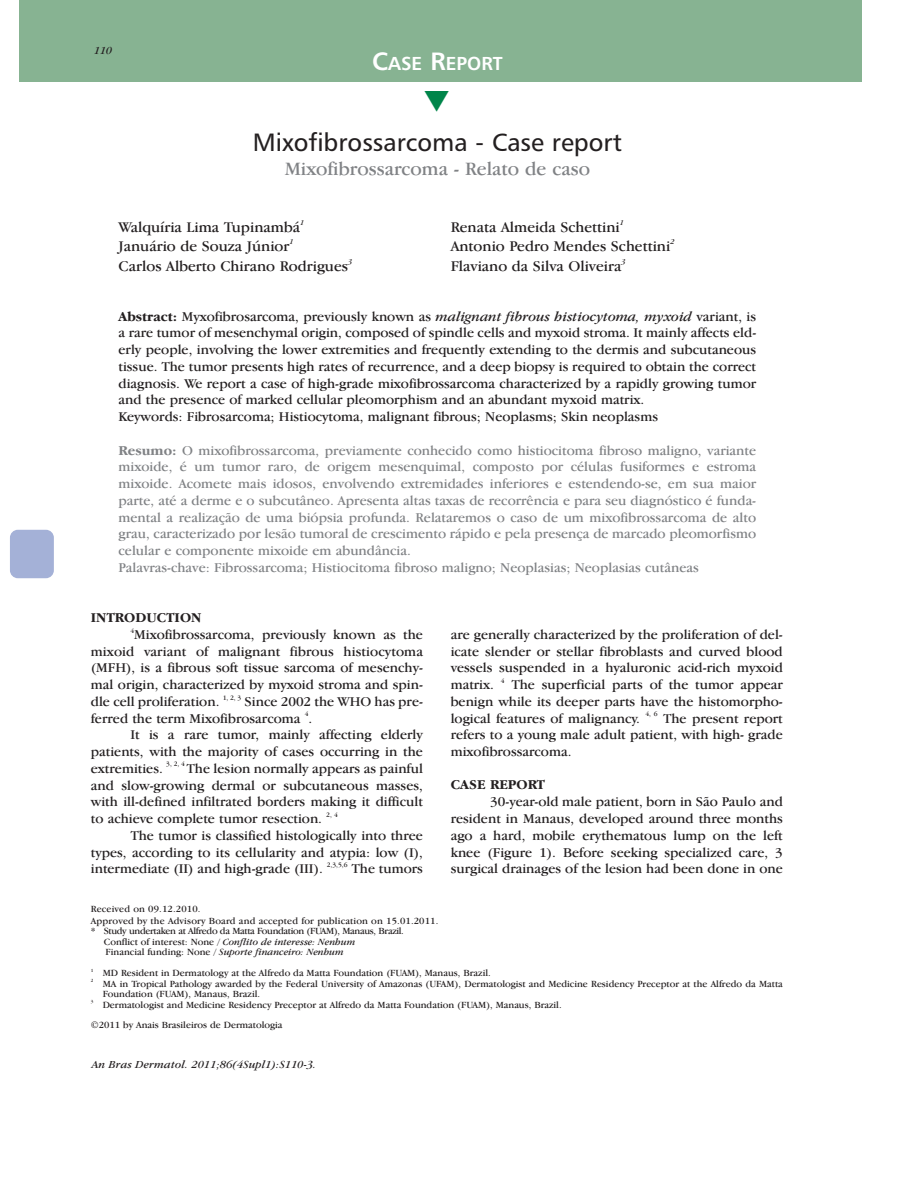
<style>
.page{position:relative;width:918px;height:1188px;background:#fff}
.page>*{position:absolute;margin:0;border:0;box-sizing:border-box;transform-origin:0 0}
.t1{font:25.05px "Humanist 777 BT Roman B";color:#231f20}
.t2{font:19.5px "Garamond IT Cby BT";color:#808285}
.t3{font:18.9px "Humanist 777 BT Bold B";color:#fff}
.t4{font:15.3px "Garamond IT Cby BT";color:#231f20}
.t5{font:13.95px/16.8px "Garamond IT Cby BT";color:#231f20;text-align:justify}
.t6{font:13.95px/16.8px "Garamond IT Cby BT";color:#808285}
.t7{font:700 13.95px "Garamond IT Cby BT";color:#231f20}
.t8{font:italic 11.1px "Garamond IT Cby BT";letter-spacing:.015em;color:#231f20}
.t9{font:9.75px/11.7px "Garamond IT Cby BT";color:#231f20}
.t10{font:9.75px/10.5px "Garamond IT Cby BT";letter-spacing:-.035em;color:#231f20}
.t11{font:italic 7.65px "Garamond IT Cby BT";color:#231f20}
.t12{font:7.05px "Garamond IT Cby BT";color:#231f20}
.t13{font:4.95px "Garamond IT Cby BT";color:#231f20}
.s1{font-size:25.05px}
.s2{font-weight:700}
.s3{font-style:italic}
</style>
<div class="page">
<div style="left:19px;top:0;width:843px;height:81px;background:#87b392"></div>
<div style="left:10px;top:530px;width:44px;height:48px;background:#a4b1d7;border-radius:8px"></div>
<p class="t8" style="left:94px;top:46px;width:20px">110</p>
<h3 class="t3" style="left:372px;top:55px;width:132px"><span class="s1">C</span>ASE <span class="s1">R</span>EPORT</h3>
<h1 class="t1" style="left:253px;top:133px;width:371px">Mixofibrossarcoma - Case report</h1>
<h2 class="t2" style="left:285px;top:161px;width:307px">Mixofibrossarcoma - Relato de caso</h2>
<p class="t4" style="left:119px;top:221px;width:183px">Walquíria Lima Tupinambá</p>
<p class="t11" style="left:300px;top:219px;width:6px">1</p>
<p class="t4" style="left:451px;top:221px;width:171px">Renata Almeida Schettini</p>
<p class="t11" style="left:620px;top:219px;width:6px">1</p>
<p class="t4" style="left:119px;top:241px;width:172px">Januário de Souza Júnior</p>
<p class="t11" style="left:290px;top:239px;width:6px">1</p>
<p class="t4" style="left:451px;top:241px;width:221px">Antonio Pedro Mendes Schettini</p>
<p class="t11" style="left:670px;top:239px;width:6px">2</p>
<p class="t4" style="left:119px;top:260px;width:231px">Carlos Alberto Chirano Rodrigues</p>
<p class="t11" style="left:348px;top:258px;width:6px">3</p>
<p class="t4" style="left:451px;top:260px;width:172px">Flaviano da Silva Oliveira</p>
<p class="t11" style="left:621px;top:258px;width:6px">3</p>
<p class="t5" style="left:119px;top:309px;width:639px;text-align:left"><span class="s2">Abstract:</span> Myxofibrosarcoma, previously known as <span class="s3">malignant fibrous histiocytoma, myxoid</span> variant, is a rare tumor of mesenchymal origin, composed of spindle cells and myxoid stroma. It mainly affects eld&shy;erly people, involving the lower extremities and frequently extending to the dermis and subcutaneous tissue. The tumor presents high rates of recurrence, and a deep biopsy is required to obtain the correct diagnosis. We report a case of high-grade mixofibrossarcoma characterized by a rapidly growing tumor and the presence of marked cellular pleomorphism and an abundant myxoid matrix.<br>Keywords: Fibrosarcoma; Histiocytoma, malignant fibrous; Neoplasms; Skin neoplasms</p>
<p class="t6" style="left:119px;top:443px;width:639px"><span class="s2">Resumo:</span> O mixofibrossarcoma, previamente conhecido como histiocitoma fibroso maligno, variante mixoide, é um tumor raro, de origem mesenquimal, composto por células fusiformes e estroma mixoide. Acomete mais idosos, envolvendo extremidades inferiores e estendendo-se, em sua maior parte, até a derme e o subcutâneo. Apresenta altas taxas de recorrência e para seu diagnóstico é funda&shy;mental a realização de uma biópsia profunda. Relataremos o caso de um mixofibrossarcoma de alto grau, caracterizado por lesão tumoral de crescimento rápido e pela presença de marcado pleomorfismo celular e componente mixoide em abundância.<br>Palavras-chave: Fibrossarcoma; Histiocitoma fibroso maligno; Neoplasias; Neoplasias cutâneas</p>
<p class="t7" style="left:91px;top:612px;width:112px">INTRODUCTION</p>
<p class="t12" style="left:130px;top:628px;width:5px">4</p>
<p class="t5" style="left:91px;top:627px;width:334px;text-indent:43px">Mixofibrossarcoma, previously known as the mixoid variant of malignant fibrous histiocytoma (MFH), is a fibrous soft tissue sarcoma of mesenchy&shy;mal origin, characterized by myxoid stroma and spin&shy;dle cell proliferation.</p>
<p class="t12" style="left:223px;top:695px;width:20px">1, 2, 3</p>
<p class="t5" style="left:91px;top:694px;width:334px;text-indent:154px">Since 2002 the WHO has pre&shy;ferred the term Mixofibrosarcoma</p>
<p class="t12" style="left:305px;top:711px;width:5px">4</p>
<p class="t5" style="left:308px;top:711px;width:5px">.</p>
<p class="t5" style="left:130px;top:728px;width:294px">It is a rare tumor, mainly affecting elderly</p>
<p class="t5" style="left:91px;top:744px;width:334px">patients, with the majority of cases occurring in the</p>
<p class="t5" style="left:91px;top:761px;width:74px">extremities.</p>
<p class="t12" style="left:166px;top:762px;width:20px">3, 2, 4</p>
<p class="t5" style="left:91px;top:761px;width:334px;text-indent:96px">The lesion normally appears as painful and slow-growing dermal or subcutaneous masses, with ill-defined infiltrated borders making it difficult to achieve complete tumor resection.</p>
<p class="t12" style="left:326px;top:812px;width:13px">2, 4</p>
<p class="t5" style="left:91px;top:828px;width:334px;text-indent:40px">The tumor is classified histologically into three types, according to its cellularity and atypia: low (I), intermediate (II) and high-grade (III).</p>
<p class="t12" style="left:327px;top:862px;width:22px">2,3,5,6</p>
<p class="t5" style="left:352px;top:862px;width:73px">The tumors</p>
<p class="t5" style="left:451px;top:627px;width:334px">are generally characterized by the proliferation of del&shy;icate slender or stellar fibroblasts and curved blood vessels suspended in a hyaluronic acid-rich myxoid matrix.</p>
<p class="t12" style="left:501px;top:678px;width:5px">4</p>
<p class="t5" style="left:451px;top:677px;width:334px;text-indent:61px">The superficial parts of the tumor appear benign while its deeper parts have the histomorpho&shy;logical features of malignancy.</p>
<p class="t12" style="left:645px;top:711px;width:14px">4, 6</p>
<p class="t5" style="left:451px;top:711px;width:334px;text-indent:212px">The present report refers to a young male adult patient, with high- grade mixofibrossarcoma.</p>
<p class="t7" style="left:451px;top:780px;width:96px">CASE REPORT</p>
<p class="t5" style="left:451px;top:795px;width:334px;text-indent:40px">30-year-old male patient, born in São Paulo and resident in Manaus, developed around three months ago a hard, mobile erythematous lump on the left knee (Figure 1). Before seeking specialized care, 3 surgical drainages of the lesion had been done in one</p>
<p class="t9" style="left:91px;top:904px;width:349px">Received on 09.12.2010.<br>Approved by the Advisory Board and accepted for publication on 15.01.2011.</p>
<p class="t10" style="left:104px;top:927px;width:302px;text-indent:-13px">* Study undertaken at Alfredo da Matta Foundation (FUAM), Manaus, Brazil.<br>Conflict of interest: None / <span class="s3">Conflito de interesse: Nenhum<br></span>Financial funding: None / <span class="s3">Suporte financeiro: Nenhum</span></p>
<p class="t13" style="left:91px;top:968px;width:4px">1</p>
<p class="t9" style="left:103px;top:968px;width:390px">MD Resident in Dermatology at the Alfredo da Matta Foundation (FUAM), Manaus, Brazil.</p>
<p class="t13" style="left:91px;top:979px;width:4px">2</p>
<p class="t9" style="left:103px;top:979px;width:682px;line-height:10.5px">MA in Tropical Pathology awarded by the Federal University of Amazonas (UFAM), Dermatologist and Medicine Residency Preceptor at the Alfredo da Matta<br>Foundation (FUAM), Manaus, Brazil.</p>
<p class="t13" style="left:91px;top:1000px;width:4px">3</p>
<p class="t9" style="left:91px;top:995px;width:472px;line-height:21px;text-indent:12px">Dermatologist and Medicine Residency Preceptor at Alfredo da Matta Foundation (FUAM), Manaus, Brazil. ©2011 by Anais Brasileiros de Dermatologia</p>
<p class="t8" style="left:92px;top:1060px;width:226px">An Bras Dermatol. 2011;86(4Supl1):S110-3.</p>
</div>
